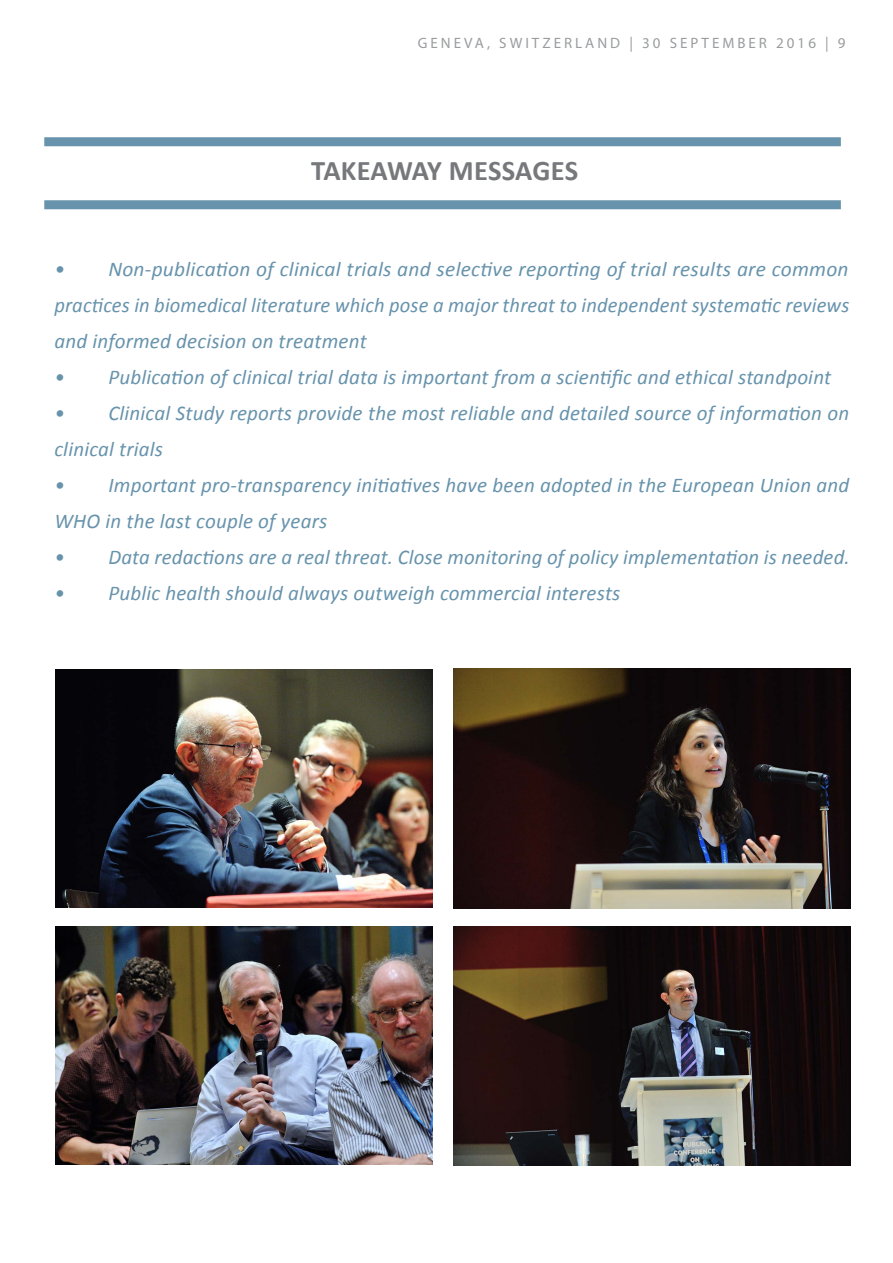
<style>
.page{position:relative;width:893px;height:1263px;background:#fff}
.page>*{position:absolute;margin:0;border:0;box-sizing:border-box;transform-origin:0 0}
.Georgia_bold_italic{font:700 28.5px "Calibri";color:#76787b}
.t1{font:italic 21px/36px "Calibri";letter-spacing:.01em;color:#6793ac}
.t2{font:15px "Myriad Pro";letter-spacing:.2em;color:#9a9c9e}
</style>
<div class="page">
<div style="left:44px;top:137px;width:797px;height:9px;background:#6793ac"></div>
<div style="left:44px;top:200px;width:797px;height:9px;background:#6793ac"></div>
<img style="left:55px;top:670px;width:377px;height:237px">
<img style="left:454px;top:669px;width:396px;height:239px">
<img style="left:55px;top:927px;width:377px;height:237px">
<img style="left:454px;top:927px;width:397px;height:238px">
<p class="t2" style="left:418px;top:34px;width:429px">GENEVA, SWITZERLAND | 30 SEPTEMBER 2016 | 9</p>
<p class="Georgia_bold_italic" style="left:311px;top:152px;width:269px">TAKEAWAY MESSAGES</p>
<p class="t1" style="left:54px;top:250px;width:796px;text-align:justify">• Non-publication of clinical trials and selective reporting of trial results are common practices in biomedical literature which pose a major threat to independent systematic reviews and informed decision on treatment</p>
<p class="t1" style="left:54px;top:358px;width:778px">• Publication of clinical trial data is important from a scientific and ethical standpoint</p>
<p class="t1" style="left:54px;top:394px;width:796px">• Clinical Study reports provide the most reliable and detailed source of information on clinical trials</p>
<p class="t1" style="left:54px;top:466px;width:796px">• Important pro-transparency initiatives have been adopted in the European Union and<br>WHO in the last couple of years</p>
<p class="t1" style="left:54px;top:538px;width:797px">• Data redactions are a real threat. Close monitoring of policy implementation is needed.</p>
<p class="t1" style="left:54px;top:574px;width:567px">• Public health should always outweigh commercial interests</p>
</div>
